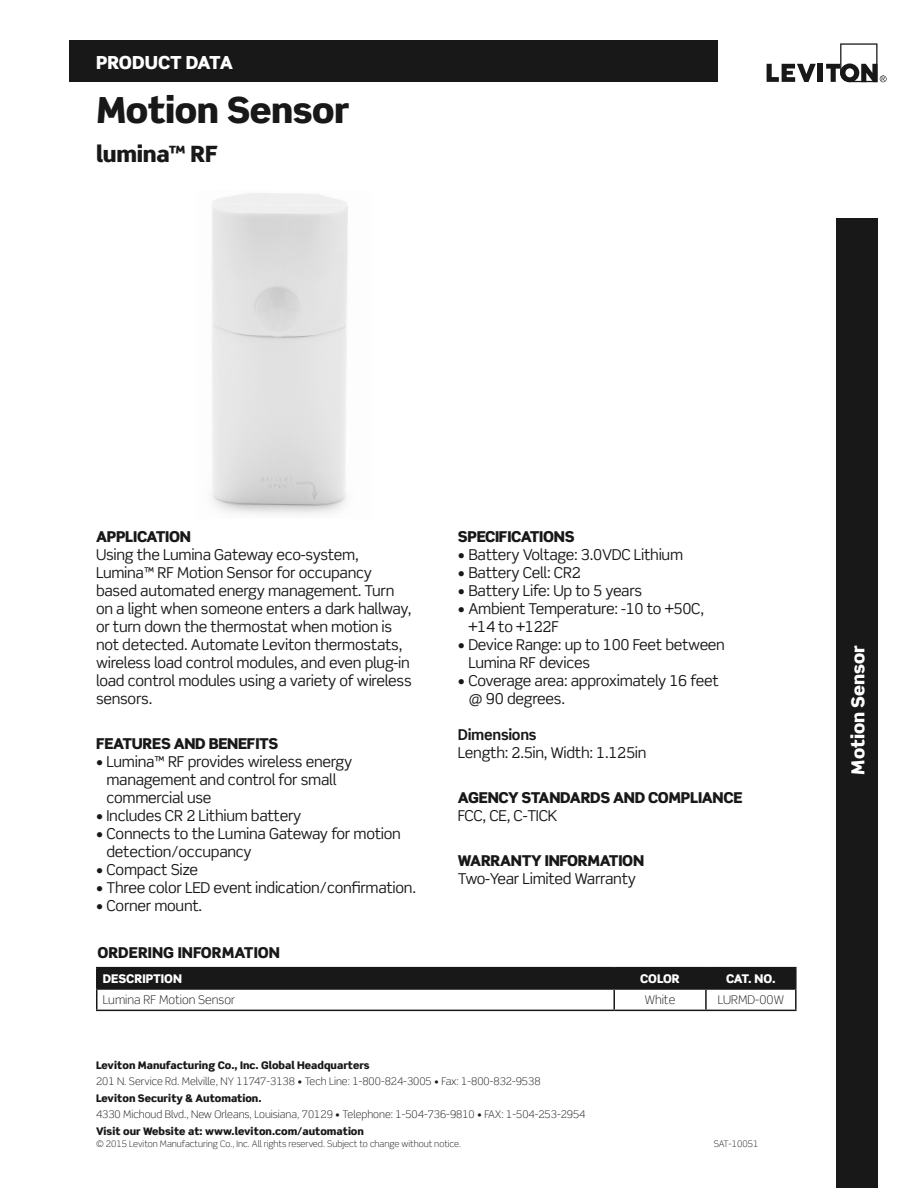
<style>
.page{position:relative;width:918px;height:1188px;background:#fff}
.page>*{position:absolute;margin:0;border:0;box-sizing:border-box;transform-origin:0 0}
.main_head{font:900 36px "Scene Std";letter-spacing:-.015em;color:#181818}
.title_sub{font:900 22.5px "Scene Std";letter-spacing:-.01em;color:#181818}
.t1{font:900 18px "Scene Std";color:#fff}
.t2{font:900 18px "Scene Std";letter-spacing:-.02em;color:#fff}
.body{font:15px/18px "Scene Std";letter-spacing:-.02em;color:#181818}
.Section_Header{font:900 15px "Scene Std";letter-spacing:-.02em;color:#181818}
.Section_Header-2{font:900 15px "Scene Std";color:#181818}
.Section_sub{font:700 15px "Scene Std";letter-spacing:-.02em;color:#181818}
.t3{font:300 12px "Scene Std";color:#181818}
.t4{font:900 12px "Scene Std";color:#fff}
.t5{font:300 10.5px "Scene Std";color:#181818}
.t6{font:900 10.5px "Scene Std";color:#181818}
.t7{font:300 9px "Scene Std";color:#181818}
</style>
<div class="page">
<div style="left:69px;top:40px;width:648px;height:42px;background:#181818"></div>
<div style="left:836px;top:218px;width:42px;height:970px;background:#181818"></div>
<svg style="left:767px;top:64px;width:49px;height:18px"></svg>
<div style="left:818px;top:64px;width:5px;height:18px;background:#181818"></div>
<svg style="left:826px;top:43px;width:61px;height:39px"></svg>
<div style="left:98px;top:968px;width:697px;height:20px;background:#181818"></div>
<hr style="left:96px;top:967px;width:518px;height:1px;background:#181818">
<hr style="left:96px;top:968px;width:2px;height:20px;background:#181818">
<hr style="left:614px;top:967px;width:92px;height:1px;background:#181818">
<hr style="left:613px;top:968px;width:2px;height:20px;background:#181818">
<hr style="left:706px;top:967px;width:91px;height:1px;background:#181818">
<hr style="left:705px;top:968px;width:2px;height:20px;background:#181818">
<hr style="left:795px;top:968px;width:2px;height:20px;background:#181818">
<hr style="left:96px;top:988px;width:518px;height:2px;background:#181818">
<hr style="left:96px;top:990px;width:2px;height:20px;background:#181818">
<hr style="left:614px;top:988px;width:92px;height:2px;background:#181818">
<hr style="left:613px;top:990px;width:2px;height:20px;background:#181818">
<hr style="left:706px;top:988px;width:91px;height:2px;background:#181818">
<hr style="left:705px;top:990px;width:2px;height:20px;background:#181818">
<hr style="left:795px;top:990px;width:2px;height:20px;background:#181818">
<hr style="left:96px;top:1010px;width:518px;height:1px;background:#181818">
<hr style="left:614px;top:1010px;width:92px;height:1px;background:#181818">
<hr style="left:706px;top:1010px;width:91px;height:1px;background:#181818">
<p class="t2" style="left:96px;top:51px;width:138px">PRODUCT DATA</p>
<p class="main_head" style="left:96px;top:86px;width:255px">Motion Sensor</p>
<p class="title_sub" style="left:96px;top:139px;width:124px">lumina™ RF</p>
<p class="Section_Header" style="left:96px;top:527px;width:96px">APPLICATION</p>
<p class="body" style="left:96px;top:545px;width:317px">Using the Lumina Gateway eco-system, Lumina™ RF Motion Sensor for occupancy based automated energy management. Turn on a light when someone enters a dark hallway, or turn down the thermostat when motion is not detected. Automate Leviton thermostats, wireless load control modules, and even plug-in load control modules using a variety of wireless sensors.</p>
<p class="Section_Header" style="left:96px;top:734px;width:184px">FEATURES AND BENEFITS</p>
<p class="body" style="left:106px;top:752px;width:247px;text-indent:-10px">• Lumina™ RF provides wireless energy management and control for small commercial use</p>
<p class="body" style="left:96px;top:806px;width:207px">• Includes CR 2 Lithium battery</p>
<p class="body" style="left:106px;top:824px;width:296px;text-indent:-10px">• Connects to the Lumina Gateway for motion detection/occupancy</p>
<p class="body" style="left:96px;top:860px;width:104px">• Compact Size</p>
<p class="body" style="left:96px;top:878px;width:322px">• Three color LED event indication/confirmation.</p>
<p class="body" style="left:96px;top:896px;width:108px">• Corner mount.</p>
<p class="Section_Header" style="left:458px;top:527px;width:118px">SPECIFICATIONS</p>
<p class="body" style="left:458px;top:545px;width:227px">• Battery Voltage: 3.0VDC Lithium</p>
<p class="body" style="left:458px;top:563px;width:125px">• Battery Cell: CR2</p>
<p class="body" style="left:458px;top:581px;width:186px">• Battery Life: Up to 5 years</p>
<p class="body" style="left:468px;top:599px;width:237px;text-indent:-10px">• Ambient Temperature: -10 to +50C, +14 to +122F</p>
<p class="body" style="left:468px;top:635px;width:258px;text-indent:-10px">• Device Range: up to 100 Feet between<br>Lumina RF devices</p>
<p class="body" style="left:468px;top:671px;width:252px;text-indent:-10px">• Coverage area: approximately 16 feet @ 90 degrees.</p>
<p class="Section_sub" style="left:458px;top:725px;width:80px">Dimensions</p>
<p class="body" style="left:458px;top:743px;width:190px">Length: 2.5in, Width: 1.125in</p>
<p class="Section_Header" style="left:458px;top:788px;width:286px">AGENCY STANDARDS AND COMPLIANCE</p>
<p class="body" style="left:458px;top:806px;width:101px">FCC, CE, C-TICK</p>
<p class="Section_Header" style="left:458px;top:851px;width:188px">WARRANTY INFORMATION</p>
<p class="body" style="left:458px;top:869px;width:180px">Two-Year Limited Warranty</p>
<p class="Section_Header-2" style="left:97px;top:943px;width:184px">ORDERING INFORMATION</p>
<p class="t4" style="left:103px;top:971px;width:81px">DESCRIPTION</p>
<p class="t4" style="left:640px;top:971px;width:41px">COLOR</p>
<p class="t4" style="left:726px;top:971px;width:51px">CAT. NO.</p>
<p class="t3" style="left:103px;top:993px;width:134px">Lumina RF Motion Sensor</p>
<p class="t3" style="left:645px;top:993px;width:32px">White</p>
<p class="t3" style="left:718px;top:993px;width:68px">LURMD-00W</p>
<p class="t6" style="left:96px;top:1058px;width:275px">Leviton Manufacturing Co., Inc. Global Headquarters</p>
<p class="t5" style="left:96px;top:1075px;width:446px">201 N. Service Rd. Melville, NY 11747-3138 • Tech Line: 1-800-824-3005 • Fax: 1-800-832-9538</p>
<p class="t6" style="left:96px;top:1091px;width:167px">Leviton Security &amp; Automation.</p>
<p class="t5" style="left:96px;top:1108px;width:491px">4330 Michoud Blvd., New Orleans, Louisiana, 70129 • Telephone: 1-504-736-9810 • FAX: 1-504-253-2954</p>
<p class="t6" style="left:96px;top:1124px;width:269px">Visit our Website at: www.leviton.com/automation</p>
<p class="t7" style="left:96px;top:1138px;width:367px">© 2015 Leviton Manufacturing Co., Inc. All rights reserved. Subject to change without notice.</p>
<p class="t7" style="left:714px;top:1138px;width:46px">SAT-10051</p>
<p class="t1" style="left:846px;top:775px;width:131px;rotate:-90deg">Motion Sensor</p>
</div>
